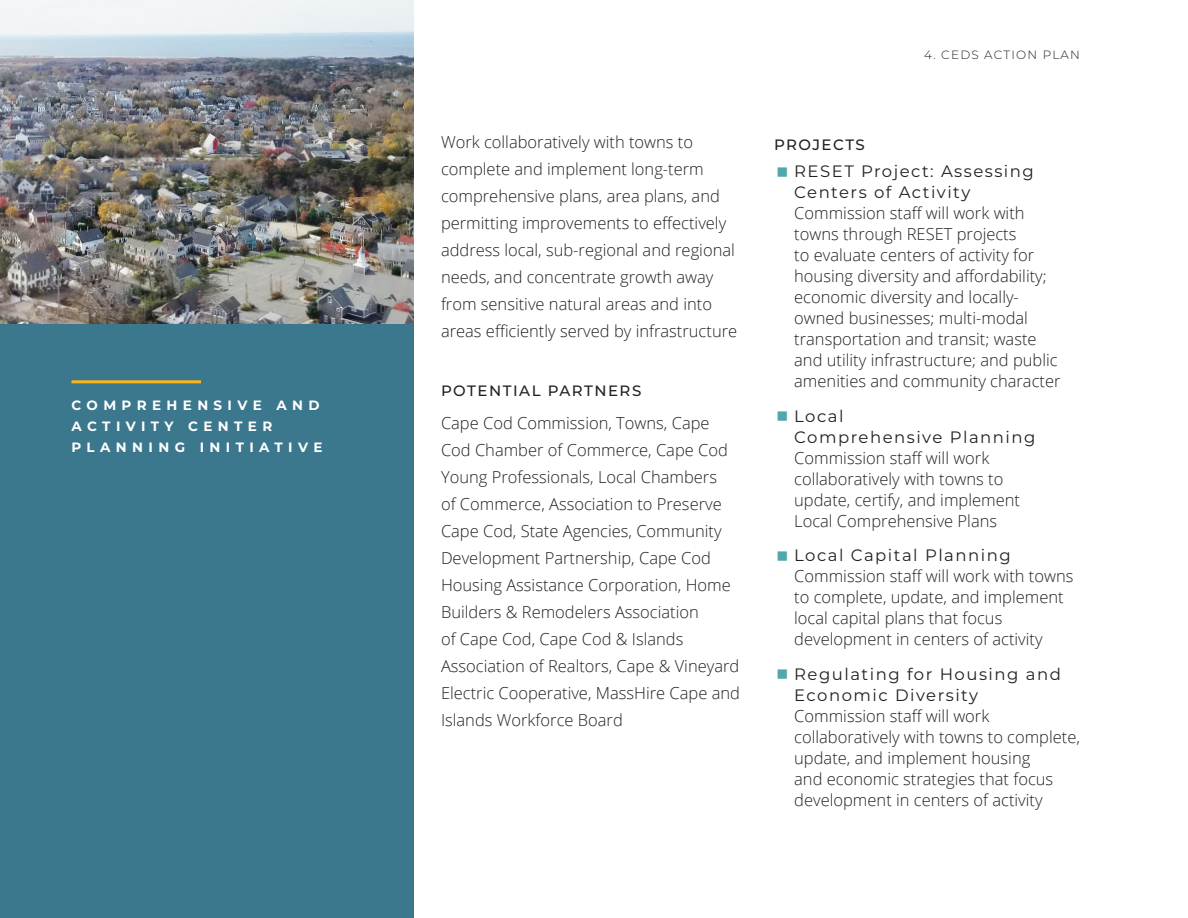
<style>
.page{position:relative;width:1188px;height:918px;background:#fff}
.page>*{position:absolute;margin:0;border:0;box-sizing:border-box;transform-origin:0 0}
.t1{font:300 16.5px/21px "Open Sans";color:#231f20}
.Heading_4{font:500 15px "Montserrat";letter-spacing:.1em;color:#231f20}
.Caption_Header_Alt1{font:700 13.5px/21px "Montserrat";letter-spacing:.4em;color:#fff}
.t2{font:300 12px "Montserrat";letter-spacing:.1em;color:#231f20}
.s1{font-family:"Montserrat";font-weight:400}
</style>
<div class="page">
<div style="left:0;top:0;width:414px;height:918px;background:#3b778d"></div>
<img style="left:0;top:0;width:414px;height:324px">
<hr style="left:71px;top:380px;width:130px;height:3px;background:#fbb517">
<p class="Caption_Header_Alt1" style="left:71px;top:395px;width:252px">COMPREHENSIVE AND<br>ACTIVITY CENTER<br>PLANNING INITIATIVE</p>
<p class="t1" style="left:441px;top:128px;width:298px;line-height:27px">Work collaboratively with towns to complete and implement long-term comprehensive plans, area plans, and permitting improvements to effectively address local, sub-regional and regional needs, and concentrate growth away from sensitive natural areas and into areas efficiently served by infrastructure</p>
<p class="Heading_4" style="left:441px;top:380px;width:202px">POTENTIAL PARTNERS</p>
<p class="t1" style="left:441px;top:410px;width:301px;line-height:27px">Cape Cod Commission, Towns, Cape Cod Chamber of Commerce, Cape Cod Young Professionals, Local Chambers<br>of Commerce, Association to Preserve Cape Cod, State Agencies, Community Development Partnership, Cape Cod Housing Assistance Corporation, Home Builders &amp; Remodelers Association<br>of Cape Cod, Cape Cod &amp; Islands Association of Realtors, Cape &amp; Vineyard Electric Cooperative, MassHire Cape and Islands Workforce Board</p>
<p class="t2" style="left:924px;top:47px;width:157px">4. CE DS ACTION PLAN</p>
<p class="Heading_4" style="left:774px;top:134px;width:92px">PROJECTS</p>
<p class="t1" style="left:794px;top:160px;width:268px"><span class="s1">RESET Project: Assessing<br>Centers of Activity<br></span>Commission staff will work with towns through RESET projects<br>to evaluate centers of activity for housing diversity and affordability; economic diversity and locally&shy;owned businesses; multi-modal transportation and transit; waste and utility infrastructure; and public amenities and community character</p>
<p class="t1" style="left:794px;top:405px;width:243px"><span class="s1">Local<br>Comprehensive Planning<br></span>Commission staff will work collaboratively with towns to update, certify, and implement<br>Local Comprehensive Plans</p>
<p class="t1" style="left:794px;top:544px;width:281px"><span class="s1">Local Capital Planning<br></span>Commission staff will work with towns to complete, update, and implement local capital plans that focus development in centers of activity</p>
<p class="t1" style="left:794px;top:663px;width:287px"><span class="s1">Regulating for Housing and<br>Economic Diversity<br></span>Commission staff will work collaboratively with towns to complete, update, and implement housing<br>and economic strategies that focus development in centers of activity</p>
</div>
